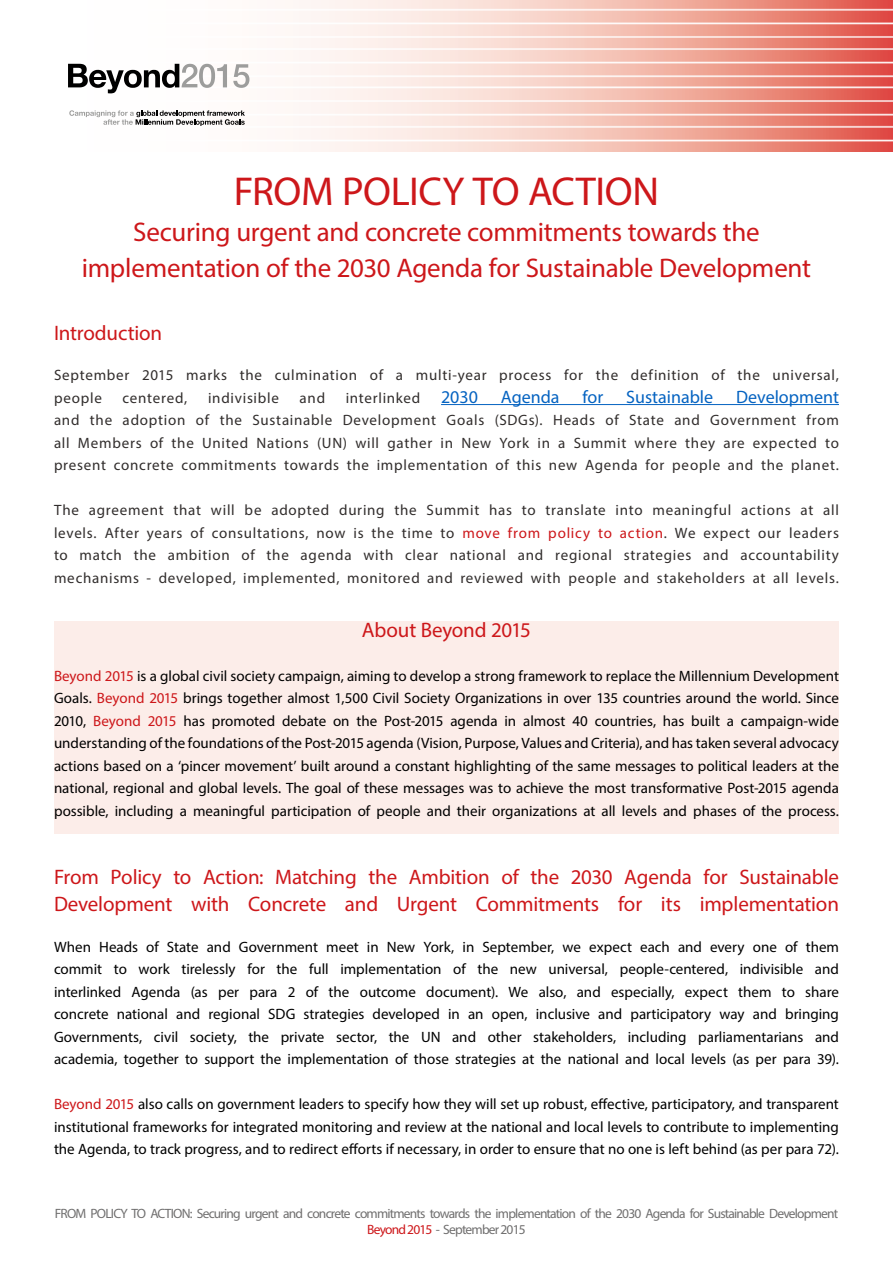
<style>
.page{position:relative;width:893px;height:1263px;background:#fff}
.page>*{position:absolute;margin:0;border:0;box-sizing:border-box;transform-origin:0 0}
.t1{font:40.5px "Myriad Pro";letter-spacing:-.01em;color:#cd171a}
.t2{font:27px/36px "Myriad Pro";letter-spacing:-.01em;color:#cd171a;text-align:center}
.t3{font:21px/27px "Myriad Pro";letter-spacing:-.01em;color:#cd171a}
.t4{font:18px "Myriad Pro";color:#0563c1}
.t5{font:15px/22.5px "Myriad Pro";color:#000;text-align:justify}
.t6{font:15px/22.5px "Myriad Pro";letter-spacing:.05em;color:#312d2c;text-align:justify}
.t7{font:13.5px/16.2px "Myriad Pro";letter-spacing:-.06em;color:#706f6f;text-align:center}
.s1{font-size:18px;color:#0563c1}
.s2{color:#cd171a}
</style>
<div class="page">
<hr style="left:441px;top:404px;width:398px;height:1px;background:#0563c1">
<img style="left:68px;top:0;width:825px;height:152px">
<div style="left:54px;top:621px;width:785px;height:212px;background:#fcede9"></div>
<svg style="left:68px;top:64px;width:159px;height:29px"></svg>
<svg style="left:233px;top:64px;width:16px;height:24px"></svg>
<svg style="left:69px;top:110px;width:176px;height:16px"></svg>
<h1 class="t1" style="left:234px;top:166px;width:427px">FROM POLICY TO ACTION</h1>
<h2 class="t2" style="left:82px;top:213px;width:731px">Securing urgent and concrete commitments towards the implementation of the 2030 Agenda for Sustainable Development</h2>
<h3 class="t3" style="left:54px;top:319px;width:110px">Introduction</h3>
<p class="t6" style="left:54px;top:364px;width:786px">September 2015 marks the culmination of a multi-year process for the definition of the universal, people</p>
<p class="t6" style="left:123px;top:386px;width:66px">centered,</p>
<p class="t6" style="left:208px;top:386px;width:73px">indivisible</p>
<p class="t6" style="left:300px;top:386px;width:27px">and</p>
<p class="t6" style="left:346px;top:386px;width:134px">interlinked <span class="s1">2030</span></p>
<p class="t4" style="left:501px;top:386px;width:60px">Agenda</p>
<p class="t4" style="left:582px;top:386px;width:22px">for</p>
<p class="t4" style="left:626px;top:386px;width:88px">Sustainable</p>
<p class="t4" style="left:736px;top:386px;width:104px">Development</p>
<p class="t6" style="left:54px;top:409px;width:787px">and the adoption of the Sustainable Development Goals (SDGs). Heads of State and Government from all Members of the United Nations (UN) will gather in New York in a Summit where they are expected to present concrete commitments towards the implementation of this new Agenda for people and the planet.</p>
<p class="t6" style="left:54px;top:499px;width:786px">The agreement that will be adopted during the Summit has to translate into meaningful actions at all levels. After years of consultations, now is the time to <span class="s2">move from policy to action</span>. We expect our leaders to match the ambition of the agenda with clear national and regional strategies and accountability mechanisms - developed, implemented, monitored and reviewed with people and stakeholders at all levels.</p>
<h3 class="t3" style="left:362px;top:616px;width:171px">About Beyond 2015</h3>
<p class="t5" style="left:54px;top:664px;width:787px"><span class="s2">Beyond 2015</span> is a global civil society campaign, aiming to develop a strong framework to replace the Millennium Development Goals. <span class="s2">Beyond 2015</span> brings together almost 1,500 Civil Society Organizations in over 135 countries around the world. Since 2010, <span class="s2">Beyond 2015</span> has promoted debate on the Post-2015 agenda in almost 40 countries, has built a campaign-wide understanding of the foundations of the Post-2015 agenda (Vision, Purpose, Values and Criteria), and has taken several advocacy actions based on a ‘pincer movement’ built around a constant highlighting of the same messages to political leaders at the national, regional and global levels. The goal of these messages was to achieve the most transformative Post-2015 agenda possible, including a meaningful participation of people and their organizations at all levels and phases of the process.</p>
<h3 class="t3" style="left:54px;top:863px;width:787px">From Policy to Action: Matching the Ambition of the 2030 Agenda for Sustainable<br>Development with Concrete and Urgent Commitments for its implementation</h3>
<p class="t5" style="left:54px;top:935px;width:787px">When Heads of State and Government meet in New York, in September, we expect each and every one of them commit to work tirelessly for the full implementation of the new universal, people-centered, indivisible and interlinked Agenda (as per para 2 of the outcome document). We also, and especially, expect them to share concrete national and regional SDG strategies developed in an open, inclusive and participatory way and bringing Governments, civil society, the private sector, the UN and other stakeholders, including parliamentarians and academia, together to support the implementation of those strategies at the national and local levels (as per para 39).</p>
<p class="t5" style="left:54px;top:1093px;width:786px"><span class="s2">Beyond 2015</span> also calls on government leaders to specify how they will set up robust, effective, participatory, and transparent institutional frameworks for integrated monitoring and review at the national and local levels to contribute to implementing the Agenda, to track progress, and to redirect efforts if necessary, in order to ensure that no one is left behind (as per para 72).</p>
<p class="t7" style="left:55px;top:1205px;width:785px">FROM POLICY TO ACTION: Securing urgent and concrete commitments towards the implementation of the 2030 Agenda for Sustainable Development<br><span class="s2">Beyond 2015</span> - September 2015</p>
</div>
